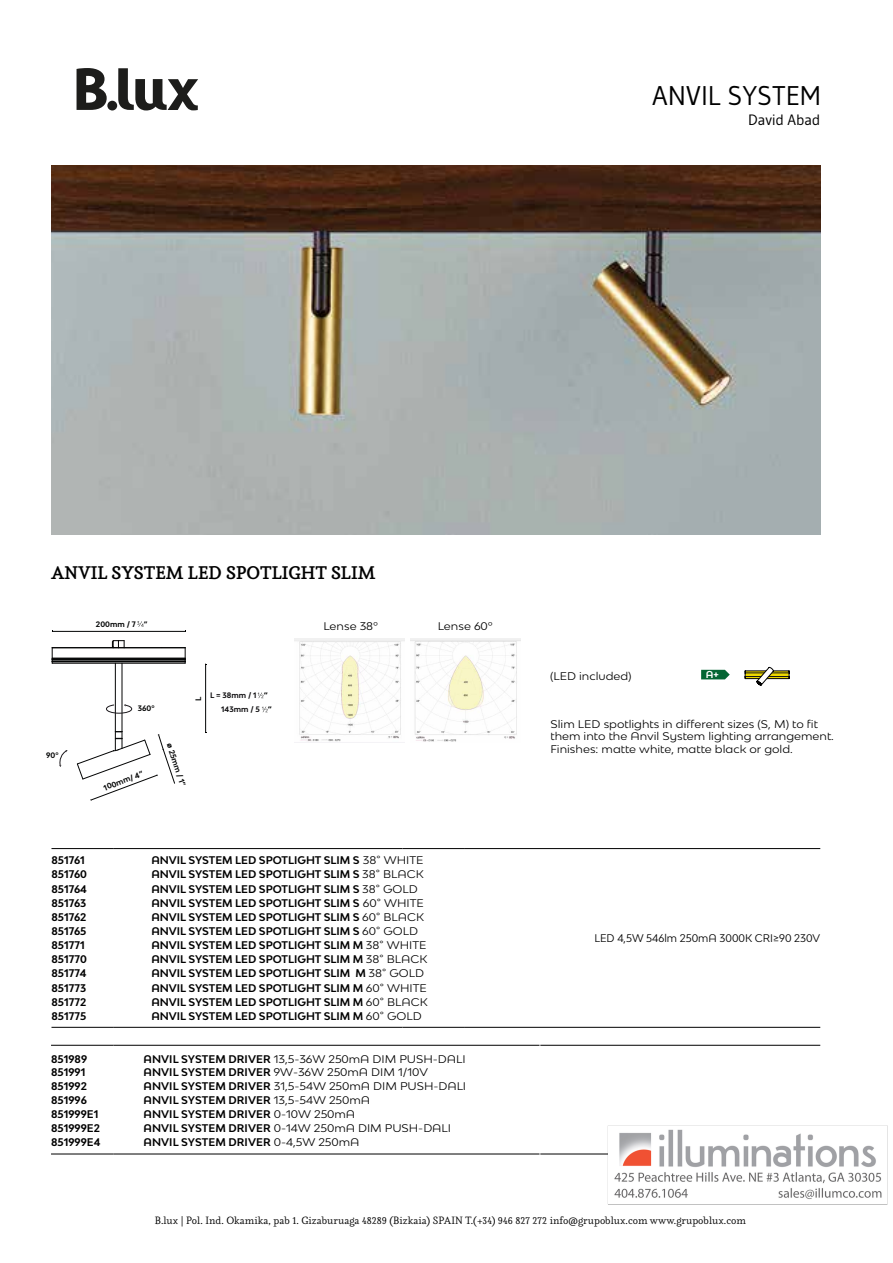
<style>
.page{position:relative;width:893px;height:1263px;background:#fff}
.page>*{position:absolute;margin:0;border:0;box-sizing:border-box;transform-origin:0 0}
.t1{font:27px "Gudea";color:#000}
.t2{font:700 18px "Aila";color:#000}
.t3{font:15px "Gudea";color:#000}
.t4{font:700 10.5px "Bw Modelica SS01";color:#010101}
.t5{font:expanded 10.5px/12.6px "Bw Modelica SS01";color:#010101}
.t6{font:10.5px "Aila";color:#000}
.t7{font:10.5px "Bw Modelica SS01";color:#010101}
.t8{font:700 9.6px "Bw Modelica SS01";color:#fff}
.t9{font:700 7.5px "Bw Modelica SS01";color:#020303}
.t10{font:700 7.5px "Bw Modelica SS01";color:#0d0c0e}
.s1{color:#030404}
.s2{font-weight:400;font-stretch:expanded}
.s3{font-weight:700;font-stretch:normal}
</style>
<div class="page">
<img style="left:51px;top:68px;width:837px;height:1137px">
<h1 class="t1" style="left:652px;top:79px;width:169px">ANVIL SYSTEM</h1>
<h3 class="t3" style="left:748px;top:111px;width:74px">David Abad</h3>
<h2 class="t2" style="left:51px;top:561px;width:326px">ANVIL SYSTEM LED SPOTLIGHT SLIM</h2>
<p class="t9" style="left:46px;top:750px;width:14px">90º</p>
<p class="t9" style="left:96px;top:619px;width:53px">200mm / 7 ”</p>
<p class="t9" style="left:193px;top:701px;width:6px;rotate:-90deg">L</p>
<p class="t10" style="left:210px;top:690px;width:59px">L = 38mm / 1 <span class="s1">”</span></p>
<p class="t9" style="left:138px;top:703px;width:18px">360º</p>
<p class="t10" style="left:221px;top:704px;width:52px">143mm / 5 <span class="s1">”</span></p>
<p class="t9" style="left:102px;top:783px;width:43px;rotate:-20deg">100mm/ 4”</p>
<p class="t9" style="left:174px;top:742px;width:46px;rotate:72deg">ø 25mm / 1”</p>
<p class="t5" style="left:323px;top:619px;width:56px">Lense 38º</p>
<p class="t5" style="left:438px;top:619px;width:57px">Lense 60º</p>
<p class="t4" style="left:51px;top:853px;width:35px">851761</p>
<p class="t4" style="left:151px;top:853px;width:274px">ANVIL SYSTEM LED SPOTLIGHT SLIM S <span class="s2">38° WHITE</span></p>
<p class="t4" style="left:51px;top:868px;width:37px">851760</p>
<p class="t4" style="left:151px;top:868px;width:274px">ANVIL SYSTEM LED SPOTLIGHT SLIM S <span class="s2">38° BLACK</span></p>
<p class="t4" style="left:51px;top:882px;width:37px">851764</p>
<p class="t4" style="left:151px;top:882px;width:268px">ANVIL SYSTEM LED SPOTLIGHT SLIM S <span class="s2">38° GOLD</span></p>
<p class="t4" style="left:51px;top:896px;width:36px">851763</p>
<p class="t4" style="left:151px;top:896px;width:274px">ANVIL SYSTEM LED SPOTLIGHT SLIM S <span class="s2">60° WHITE</span></p>
<p class="t4" style="left:51px;top:910px;width:37px">851762</p>
<p class="t4" style="left:151px;top:910px;width:274px">ANVIL SYSTEM LED SPOTLIGHT SLIM S <span class="s2">60° BLACK</span></p>
<p class="t4" style="left:51px;top:924px;width:37px">851765</p>
<p class="t4" style="left:151px;top:924px;width:268px">ANVIL SYSTEM LED SPOTLIGHT SLIM S <span class="s2">60° GOLD</span></p>
<p class="t4" style="left:51px;top:938px;width:35px">851771</p>
<p class="t4" style="left:151px;top:938px;width:277px">ANVIL SYSTEM LED SPOTLIGHT SLIM M <span class="s2">38° WHITE</span></p>
<p class="t4" style="left:51px;top:952px;width:37px">851770</p>
<p class="t4" style="left:151px;top:952px;width:277px">ANVIL SYSTEM LED SPOTLIGHT SLIM M <span class="s2">38° BLACK</span></p>
<p class="t4" style="left:51px;top:967px;width:36px">851774</p>
<p class="t4" style="left:151px;top:967px;width:274px">ANVIL SYSTEM LED SPOTLIGHT SLIM M <span class="s2">38° GOLD</span></p>
<p class="t4" style="left:51px;top:981px;width:36px">851773</p>
<p class="t4" style="left:151px;top:981px;width:277px">ANVIL SYSTEM LED SPOTLIGHT SLIM M <span class="s2">60° WHITE</span></p>
<p class="t4" style="left:51px;top:995px;width:36px">851772</p>
<p class="t4" style="left:151px;top:995px;width:278px">ANVIL SYSTEM LED SPOTLIGHT SLIM M <span class="s2">60° BLACK</span></p>
<p class="t4" style="left:51px;top:1009px;width:36px">851775</p>
<p class="t4" style="left:151px;top:1009px;width:272px">ANVIL SYSTEM LED SPOTLIGHT SLIM M <span class="s2">60° GOLD</span></p>
<p class="t4" style="left:51px;top:1052px;width:38px">851989</p>
<p class="t5" style="left:143px;top:1052px;width:324px"><span class="s3">ANVIL SYSTEM DRIVER</span> 13,5-36W 250mA DIM PUSH-DALI</p>
<p class="t4" style="left:51px;top:1065px;width:36px">851991</p>
<p class="t5" style="left:143px;top:1066px;width:286px"><span class="s3">ANVIL SYSTEM DRIVER</span> 9W-36W 250mA DIM 1/10V</p>
<p class="t4" style="left:51px;top:1079px;width:37px">851992</p>
<p class="t5" style="left:143px;top:1080px;width:324px"><span class="s3">ANVIL SYSTEM DRIVER</span> 31,5-54W 250mA DIM PUSH-DALI</p>
<p class="t4" style="left:51px;top:1093px;width:37px">851996</p>
<p class="t4" style="left:143px;top:1093px;width:228px">ANVIL SYSTEM DRIVER <span class="s2">13,5-54W 250mA</span></p>
<p class="t4" style="left:51px;top:1107px;width:49px">851999E1</p>
<p class="t4" style="left:143px;top:1107px;width:213px">ANVIL SYSTEM DRIVER <span class="s2">0-10W 250mA</span></p>
<p class="t4" style="left:51px;top:1121px;width:50px">851999E2</p>
<p class="t5" style="left:143px;top:1121px;width:309px"><span class="s3">ANVIL SYSTEM DRIVER</span> 0-14W 250mA DIM PUSH-DALI</p>
<p class="t4" style="left:51px;top:1135px;width:51px">851999E4</p>
<p class="t4" style="left:143px;top:1135px;width:218px">ANVIL SYSTEM DRIVER <span class="s2">0-4,5W 250mA</span></p>
<p class="t5" style="left:550px;top:669px;width:83px">(LED included)</p>
<p class="t8" style="left:706px;top:668px;width:15px">A+</p>
<p class="t5" style="left:550px;top:717px;width:285px">Slim LED spotlights in different sizes (S, M) to fit them into the Anvil System lighting arrangement.<br>Finishes: matte white, matte black or gold.</p>
<p class="t7" style="left:594px;top:931px;width:227px">LED 4,5W 546lm 250mA 3000K CRI≥90 230V</p>
<p class="t6" style="left:155px;top:1213px;width:593px">B.lux | Pol. Ind. Okamika, pab 1. Gizaburuaga 48289 (Bizkaia) SPAIN T.(+34) 946 827 272 info@grupoblux.com www.grupoblux.com</p>
</div>
